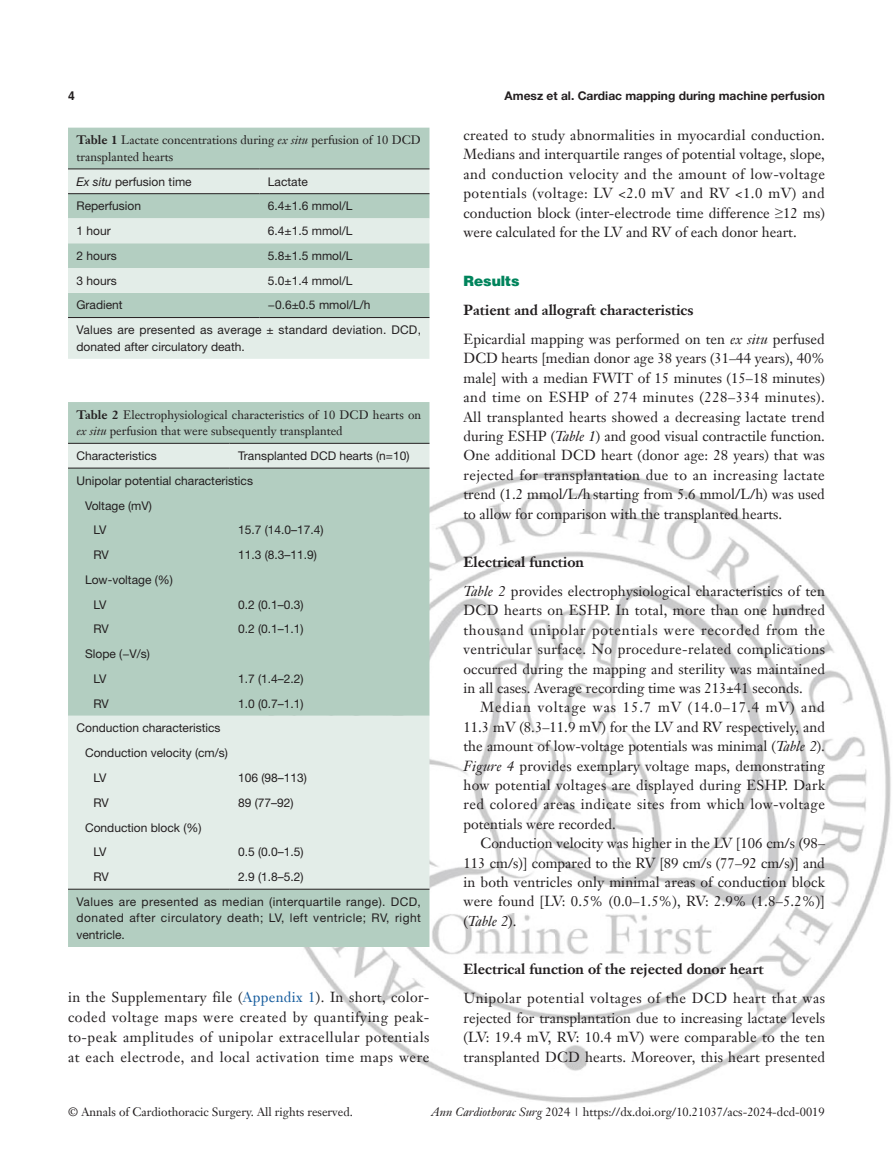
<style>
.page{position:relative;width:893px;height:1170px;background:#fff}
.page>*{position:absolute;margin:0;border:0;box-sizing:border-box;transform-origin:0 0}
.t1{font:14.25px/19.4px "Janson Text LT";letter-spacing:.005em;color:#231f20;text-align:justify}
.t2{font:700 14.25px "Janson Text LT";color:#231f20}
.t3{font:900 14.25px "Helvetica";color:#00845c}
.t4{font:12px/24.8px "Helvetica Neue LT Pro";color:#231f20}
.t5{font:12px/16.5px "Janson Text LT";color:#231f20}
.t6{font:12px/24.8px "Helvetica Neue LT Pro";letter-spacing:.02em;color:#231f20}
.t7{font:12px/16.5px "Helvetica Neue LT Pro";letter-spacing:.04em;color:#231f20}
.t8{font:12px/24.8px "Helvetica Neue LT Pro";letter-spacing:.035em;color:#231f20}
.t9{font:700 12px "Helvetica Neue LT Pro";color:#231f20}
.t10{font:700 12px "Helvetica";color:#231f20}
.s1{font-weight:700}
.s2{font-style:italic}
.s3{color:#175d9e}
.s4{font-family:"Times New Roman"}
</style>
<div class="page">
<img style="left:255px;top:470px;width:636px;height:633px">
<div style="left:68px;top:128px;width:361px;height:40px;background:#b3cec1"></div>
<svg style="left:68px;top:169px;width:361px;height:190px;background:#cfe0d8"></svg>
<hr style="left:68px;top:193px;width:191px;height:1px;background:#231f20">
<hr style="left:259px;top:193px;width:170px;height:1px;background:#231f20">
<hr style="left:68px;top:168px;width:191px;height:1px;background:#231f20">
<hr style="left:259px;top:168px;width:170px;height:1px;background:#231f20">
<hr style="left:68px;top:317px;width:191px;height:1px;background:#231f20">
<hr style="left:259px;top:317px;width:170px;height:1px;background:#231f20">
<div style="left:68px;top:402px;width:361px;height:544px;background:#b3cec1"></div>
<svg style="left:68px;top:444px;width:361px;height:444px;background:#c7dbd1"></svg>
<hr style="left:68px;top:443px;width:162px;height:1px;background:#231f20">
<hr style="left:230px;top:443px;width:199px;height:1px;background:#231f20">
<hr style="left:68px;top:888px;width:162px;height:1px;background:#231f20">
<hr style="left:230px;top:888px;width:199px;height:1px;background:#231f20">
<hr style="left:68px;top:467px;width:162px;height:1px;background:#231f20">
<hr style="left:230px;top:467px;width:199px;height:1px;background:#231f20">
<p class="t10" style="left:68px;top:88px;width:8px">4</p>
<p class="t9" style="left:505px;top:88px;width:322px">Amesz et al. Cardiac mapping during machine perfusion</p>
<p class="t5" style="left:77px;top:132px;width:346px"><span class="s1">Table 1</span> Lactate concentrations during <span class="s2">ex situ</span> perfusion of 10 DCD transplanted hearts</p>
<p class="t4" style="left:77px;top:169px;width:117px"><span class="s2">Ex situ</span> perfusion time</p>
<p class="t4" style="left:268px;top:169px;width:42px">Lactate</p>
<p class="t4" style="left:77px;top:193px;width:66px">Reperfusion</p>
<p class="t4" style="left:268px;top:193px;width:86px">6.4±1.6 mmol/L</p>
<p class="t4" style="left:77px;top:218px;width:36px">1 hour</p>
<p class="t4" style="left:268px;top:218px;width:86px">6.4±1.5 mmol/L</p>
<p class="t4" style="left:77px;top:243px;width:42px">2 hours</p>
<p class="t4" style="left:268px;top:243px;width:86px">5.8±1.5 mmol/L</p>
<p class="t4" style="left:77px;top:268px;width:42px">3 hours</p>
<p class="t4" style="left:268px;top:268px;width:86px">5.0±1.4 mmol/L</p>
<p class="t4" style="left:77px;top:292px;width:48px">Gradient</p>
<p class="t6" style="left:77px;top:292px;width:346px;text-indent:191px">−0.6±0.5 mmol/L/h<br>Values are presented as average ± standard deviation. DCD,</p>
<p class="t4" style="left:77px;top:334px;width:170px">donated after circulatory death.</p>
<p class="t5" style="left:77px;top:406px;width:346px"><span class="s1">Table 2</span> Electrophysiological characteristics of 10 DCD hearts on <span class="s2">ex situ</span> perfusion that were subsequently transplanted</p>
<p class="t4" style="left:77px;top:443px;width:82px">Characteristics</p>
<p class="t4" style="left:238px;top:443px;width:173px">Transplanted DCD hearts (n=10)</p>
<p class="t4" style="left:77px;top:468px;width:178px">Unipolar potential characteristics</p>
<p class="t4" style="left:85px;top:492px;width:68px">Voltage (mV)</p>
<p class="t4" style="left:94px;top:517px;width:14px">LV</p>
<p class="t4" style="left:238px;top:517px;width:87px">15.7 (14.0–17.4)</p>
<p class="t4" style="left:94px;top:542px;width:17px">RV</p>
<p class="t4" style="left:238px;top:542px;width:80px">11.3 (8.3–11.9)</p>
<p class="t4" style="left:94px;top:567px;width:81px;text-indent:-9px">Low-voltage (%)<br>LV</p>
<p class="t4" style="left:238px;top:591px;width:67px">0.2 (0.1–0.3)</p>
<p class="t4" style="left:94px;top:616px;width:17px">RV</p>
<p class="t4" style="left:238px;top:616px;width:67px">0.2 (0.1–1.1)</p>
<p class="t4" style="left:94px;top:641px;width:58px;text-indent:-9px">Slope (−V/s)<br>LV</p>
<p class="t4" style="left:238px;top:666px;width:67px">1.7 (1.4–2.2)</p>
<p class="t4" style="left:94px;top:690px;width:17px">RV</p>
<p class="t4" style="left:238px;top:690px;width:67px">1.0 (0.7–1.1)</p>
<p class="t4" style="left:77px;top:715px;width:146px">Conduction characteristics</p>
<p class="t4" style="left:85px;top:740px;width:144px">Conduction velocity (cm/s)</p>
<p class="t4" style="left:94px;top:765px;width:14px">LV</p>
<p class="t4" style="left:238px;top:765px;width:70px">106 (98–113)</p>
<p class="t4" style="left:94px;top:789px;width:17px">RV</p>
<p class="t4" style="left:238px;top:789px;width:57px">89 (77–92)</p>
<p class="t4" style="left:94px;top:814px;width:110px;text-indent:-9px">Conduction block (%)<br>LV</p>
<p class="t4" style="left:238px;top:839px;width:67px">0.5 (0.0–1.5)</p>
<p class="t8" style="left:77px;top:864px;width:346px;text-indent:162px">2.9 (1.8–5.2)<br>Values are presented as median (interquartile range). DCD,</p>
<p class="t7" style="left:77px;top:909px;width:346px">donated after circulatory death; LV, left ventricle; RV, right ventricle.</p>
<p class="t4" style="left:94px;top:864px;width:17px">RV</p>
<p class="t1" style="left:68px;top:986px;width:363px;line-height:20px">in the Supplementary file (<span class="s3">Appendix 1</span>). In short, color&shy;coded voltage maps were created by quantifying peak&shy;to-peak amplitudes of unipolar extracellular potentials at each electrode, and local activation time maps were</p>
<p class="t1" style="left:463px;top:125px;width:363px">created to study abnormalities in myocardial conduction.<br>Medians and interquartile ranges of potential voltage, slope, and conduction velocity and the amount of low-voltage potentials (voltage: LV &lt;2.0 mV and RV &lt;1.0 mV) and conduction block (inter-electrode time difference <span class="s4">≥</span>12 ms) were calculated for the LV and RV of each donor heart.</p>
<p class="t3" style="left:463px;top:271px;width:58px">Results</p>
<p class="t1" style="left:463px;top:295px;width:363px;line-height:29.1px"><span class="s1">Patient and allograft characteristics<br></span>Epicardial mapping was performed on ten <span class="s2">ex situ</span> perfused</p>
<p class="t1" style="left:463px;top:348px;width:363px">DCD hearts [median donor age 38 years (31–44 years), 40% male] with a median FWIT of 15 minutes (15–18 minutes) and time on ESHP of 274 minutes (228–334 minutes).<br>All transplanted hearts showed a decreasing lactate trend during ESHP (<span class="s2">Table 1</span>) and good visual contractile function.<br>One additional DCD heart (donor age: 28 years) that was rejected for transplantation due to an increasing lactate trend (1.2 mmol/L/h starting from 5.6 mmol/L/h) was used to allow for comparison with the transplanted hearts.</p>
<p class="t1" style="left:463px;top:547px;width:363px;line-height:29px"><span class="s1">Electrical function<br></span><span class="s2">Table 2</span> provides electrophysiological characteristics of ten</p>
<p class="t1" style="left:463px;top:600px;width:363px">DCD hearts on ESHP. In total, more than one hundred thousand unipolar potentials were recorded from the ventricular surface. No procedure-related complications occurred during the mapping and sterility was maintained in all cases. Average recording time was 213±41 seconds.</p>
<p class="t1" style="left:463px;top:697px;width:363px;text-indent:17px">Median voltage was 15.7 mV (14.0–17.4 mV) and 11.3 mV (8.3–11.9 mV) for the LV and RV respectively, and the amount of low-voltage potentials was minimal (<span class="s2">Table 2</span>).<br><span class="s2">Figure 4</span> provides exemplary voltage maps, demonstrating how potential voltages are displayed during ESHP. Dark red colored areas indicate sites from which low-voltage potentials were recorded.</p>
<p class="t1" style="left:463px;top:833px;width:363px;text-indent:17px">Conduction velocity was higher in the LV [106 cm/s (98– 113 cm/s)] compared to the RV [89 cm/s (77–92 cm/s)] and in both ventricles only minimal areas of conduction block were found [LV: 0.5% (0.0–1.5%), RV: 2.9% (1.8–5.2%)] (<span class="s2">Table 2</span>).</p>
<p class="t2" style="left:463px;top:960px;width:302px">Electrical function of the rejected donor heart</p>
<p class="t1" style="left:463px;top:988px;width:363px">Unipolar potential voltages of the DCD heart that was rejected for transplantation due to increasing lactate levels (LV: 19.4 mV, RV: 10.4 mV) were comparable to the ten transplanted DCD hearts. Moreover, this heart presented</p>
<p class="t5" style="left:68px;top:1103px;width:286px">© Annals of Cardiothoracic Surgery. All rights reserved.</p>
<p class="t5" style="left:432px;top:1103px;width:395px"><span class="s2">Ann Cardiothorac Surg</span> 2024 | https://dx.doi.org/10.21037/acs-2024-dcd-0019</p>
</div>
